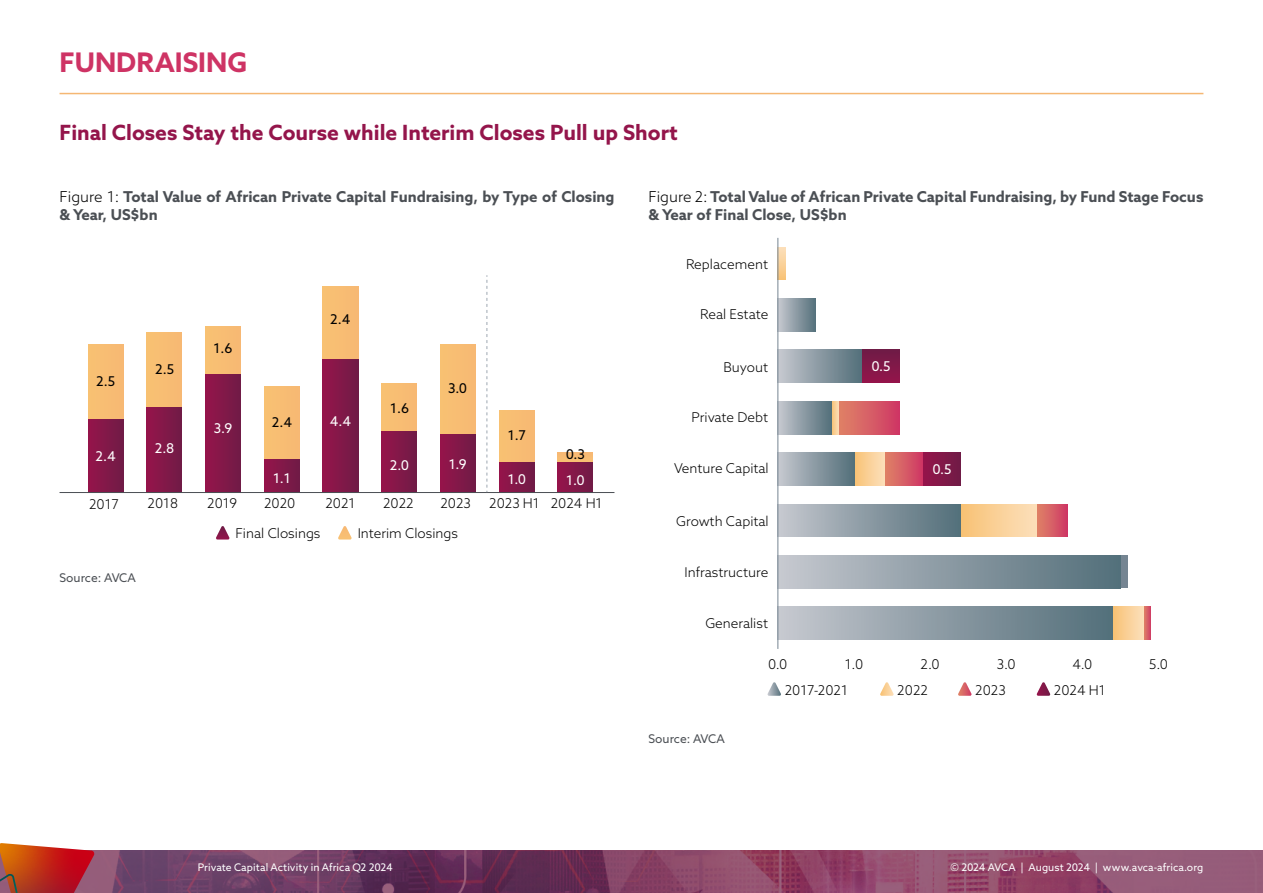
<style>
.page{position:relative;width:1263px;height:893px;background:#fff}
.page>*{position:absolute;margin:0;border:0;box-sizing:border-box;transform-origin:0 0}
.t1{font:700 27px "Azo Sans";color:#ce3364}
.Body_copy{font:700 21px "Azo Sans";color:#94154b}
.Body_copy-2{font:700 15px/18px "Azo Sans";color:#4b4f54}
.t2{font:300 13.5px "Azo Sans";color:#000}
.t3{font:13.5px "Azo Sans";color:#fff}
.t4{font:13.5px/25.5px "Azo Sans";color:#000}
.Body_copy-3{font:12px "Azo Sans";color:#4b4f54}
.t5{font:10.5px "Azo Sans";letter-spacing:.005em;color:#fff}
.s1{font-weight:300;color:#000}
.s2{color:#fff}
</style>
<div class="page">
<svg style="left:338px;top:526px;width:14px;height:13px"></svg>
<svg style="left:216px;top:526px;width:14px;height:13px"></svg>
<div style="left:88px;top:344px;width:35px;height:76px;background:#f8bd73"></div>
<div style="left:147px;top:332px;width:35px;height:76px;background:#f8bd73"></div>
<div style="left:205px;top:326px;width:36px;height:48px;background:#f8bd73"></div>
<div style="left:264px;top:386px;width:35px;height:73px;background:#f8bd73"></div>
<div style="left:323px;top:287px;width:35px;height:72px;background:#f8bd73"></div>
<div style="left:382px;top:383px;width:35px;height:49px;background:#f8bd73"></div>
<div style="left:440px;top:344px;width:36px;height:91px;background:#f8bd73"></div>
<div style="left:499px;top:411px;width:35px;height:51px;background:#f8bd73"></div>
<div style="left:558px;top:453px;width:35px;height:9px;background:#f8bc73"></div>
<svg style="left:88px;top:420px;width:35px;height:72px;background:#821748"></svg>
<svg style="left:147px;top:408px;width:35px;height:84px;background:#821748"></svg>
<div style="left:205px;top:374px;width:36px;height:118px;background:linear-gradient(to right,#96144b,#711b46)"></div>
<svg style="left:264px;top:459px;width:35px;height:33px"></svg>
<svg style="left:323px;top:359px;width:35px;height:133px;background:#821748"></svg>
<svg style="left:382px;top:432px;width:35px;height:60px;background:#821748"></svg>
<div style="left:440px;top:435px;width:36px;height:57px;background:linear-gradient(to right,#96144b,#711b46)"></div>
<svg style="left:499px;top:462px;width:35px;height:30px"></svg>
<svg style="left:558px;top:462px;width:35px;height:30px"></svg>
<hr style="left:60px;top:492px;width:554px;height:1px;background:#4b4f54">
<svg style="left:487px;top:275px;width:1px;height:217px"></svg>
<hr style="left:60px;top:93px;width:1143px;height:1px;background:#f5b773">
<svg style="left:958px;top:682px;width:14px;height:14px"></svg>
<svg style="left:767px;top:682px;width:14px;height:14px"></svg>
<svg style="left:880px;top:682px;width:14px;height:14px"></svg>
<svg style="left:1036px;top:682px;width:14px;height:14px"></svg>
<svg style="left:862px;top:350px;width:38px;height:33px"></svg>
<div style="left:922px;top:453px;width:38px;height:32px;background:linear-gradient(to right,#96144b,#721b46)"></div>
<div style="left:839px;top:401px;width:61px;height:33px;background:linear-gradient(to right,#e08467,#ce3765)"></div>
<div style="left:884px;top:453px;width:38px;height:32px;background:linear-gradient(to right,#e08567,#cf3c65)"></div>
<div style="left:1037px;top:504px;width:30px;height:33px;background:linear-gradient(to right,#df8467,#cf3c65)"></div>
<div style="left:1120px;top:555px;width:8px;height:33px;background:#758592"></div>
<svg style="left:1143px;top:607px;width:8px;height:33px"></svg>
<svg style="left:779px;top:247px;width:6px;height:33px"></svg>
<svg style="left:831px;top:401px;width:8px;height:33px"></svg>
<div style="left:854px;top:453px;width:30px;height:32px;background:linear-gradient(to right,#f8c274,#fcdeb7)"></div>
<div style="left:960px;top:504px;width:77px;height:33px;background:linear-gradient(to right,#f8c174,#fce0bc)"></div>
<div style="left:1113px;top:607px;width:30px;height:33px;background:linear-gradient(to right,#f8c274,#fcdeb7)"></div>
<div style="left:778px;top:298px;width:38px;height:33px;background:linear-gradient(to right,#c5c7ce,#57727d)"></div>
<div style="left:778px;top:350px;width:84px;height:33px;background:linear-gradient(to right,#c5c7cf,#536f7a)"></div>
<div style="left:778px;top:401px;width:53px;height:33px;background:linear-gradient(to right,#c5c7cf,#546f7a)"></div>
<div style="left:778px;top:453px;width:76px;height:32px;background:linear-gradient(to right,#c5c8cf,#54707b)"></div>
<div style="left:778px;top:504px;width:182px;height:33px;background:linear-gradient(to right,#c5c7cf,#536f7a)"></div>
<div style="left:778px;top:555px;width:342px;height:33px;background:linear-gradient(to right,#c5c8cf,#526e79)"></div>
<div style="left:778px;top:607px;width:335px;height:33px;background:linear-gradient(to right,#c5c8cf,#516e79)"></div>
<hr style="left:778px;top:238px;width:1px;height:411px;background:#758592">
<img style="left:95px;top:850px;width:1168px;height:43px">
<svg style="left:0;top:843px;width:95px;height:50px;background:#bd4435"></svg>
<h2 class="t1" style="left:60px;top:45px;width:189px">FUNDRAISING</h2>
<p class="Body_copy" style="left:60px;top:118px;width:620px">Final Closes Stay the Course while Interim Closes Pull up Short</p>
<p class="Body_copy-2" style="left:60px;top:188px;width:556px"><span class="s1">Figure 1:</span> Total Value of African Private Capital Fundraising, by Type of Closing &amp; Year, US$bn</p>
<p class="t4" style="left:96px;top:369px;width:20px">2.5</p>
<p class="t3" style="left:96px;top:447px;width:22px">2.4</p>
<p class="t4" style="left:155px;top:356px;width:20px">2.5</p>
<p class="t3" style="left:155px;top:439px;width:21px">2.8</p>
<p class="t4" style="left:214px;top:336px;width:20px">1.6</p>
<p class="t3" style="left:214px;top:419px;width:20px">3.9</p>
<p class="t4" style="left:272px;top:409px;width:22px">2.4</p>
<p class="t3" style="left:273px;top:469px;width:19px">1.1</p>
<p class="t4" style="left:330px;top:306px;width:22px">2.4</p>
<p class="t3" style="left:330px;top:412px;width:23px">4.4</p>
<p class="t4" style="left:390px;top:395px;width:20px">1.6</p>
<p class="t3" style="left:390px;top:456px;width:21px">2.0</p>
<p class="t4" style="left:448px;top:375px;width:21px">3.0</p>
<p class="t3" style="left:449px;top:455px;width:20px">1.9</p>
<p class="t4" style="left:508px;top:422px;width:20px">1.7</p>
<p class="t3" style="left:508px;top:470px;width:20px">1.0</p>
<p class="t4" style="left:566px;top:441px;width:21px">0.3<br><span class="s2">1.0</span></p>
<p class="t2" style="left:89px;top:495px;width:31px">2017</p>
<p class="t2" style="left:148px;top:494px;width:32px">2018</p>
<p class="t2" style="left:207px;top:494px;width:32px">2019</p>
<p class="t2" style="left:264px;top:494px;width:33px">2020</p>
<p class="t2" style="left:325px;top:494px;width:31px">2021</p>
<p class="t2" style="left:383px;top:494px;width:32px">2022</p>
<p class="t2" style="left:440px;top:494px;width:32px">2023</p>
<p class="t2" style="left:489px;top:494px;width:115px">2023 H1 2024 H1</p>
<p class="Body_copy-3" style="left:60px;top:570px;width:78px">Source: AVCA</p>
<p class="t2" style="left:235px;top:525px;width:87px">Final Closings</p>
<p class="t2" style="left:358px;top:525px;width:102px">Interim Closings</p>
<p class="Body_copy-2" style="left:648px;top:188px;width:556px"><span class="s1">Figure 2:</span> Total Value of African Private Capital Fundraising, by Fund Stage Focus &amp; Year of Final Close, US$bn</p>
<p class="t2" style="left:686px;top:255px;width:83px">Replacement</p>
<p class="t2" style="left:700px;top:305px;width:70px">Real Estate</p>
<p class="t2" style="left:723px;top:358px;width:46px">Buyout</p>
<p class="t2" style="left:691px;top:409px;width:78px">Private Debt</p>
<p class="t2" style="left:674px;top:460px;width:96px">Venture Capital</p>
<p class="t2" style="left:676px;top:512px;width:94px">Growth Capital</p>
<p class="t2" style="left:684px;top:563px;width:85px">Infrastructure</p>
<p class="t2" style="left:705px;top:614px;width:64px">Generalist</p>
<p class="t3" style="left:871px;top:357px;width:21px">0.5</p>
<p class="t3" style="left:932px;top:461px;width:21px">0.5</p>
<p class="t2" style="left:768px;top:655px;width:21px">0.0</p>
<p class="t2" style="left:845px;top:655px;width:20px">1.0</p>
<p class="t2" style="left:921px;top:655px;width:21px">2.0</p>
<p class="t2" style="left:997px;top:655px;width:20px">3.0</p>
<p class="t2" style="left:1072px;top:655px;width:22px">4.0</p>
<p class="t2" style="left:1149px;top:655px;width:20px">5.0</p>
<p class="Body_copy-3" style="left:648px;top:731px;width:78px">Source: AVCA</p>
<p class="t2" style="left:785px;top:681px;width:65px">2017-2021</p>
<p class="t2" style="left:897px;top:681px;width:32px">2022</p>
<p class="t2" style="left:975px;top:681px;width:32px">2023</p>
<p class="t2" style="left:1054px;top:681px;width:53px">2024 H1</p>
<p class="t5" style="left:198px;top:861px;width:197px">Private Capital Activity in Africa Q2 2024</p>
<p class="t5" style="left:951px;top:861px;width:254px">© 2024 AVCA | August 2024 | www.avca-africa.org</p>
</div>
